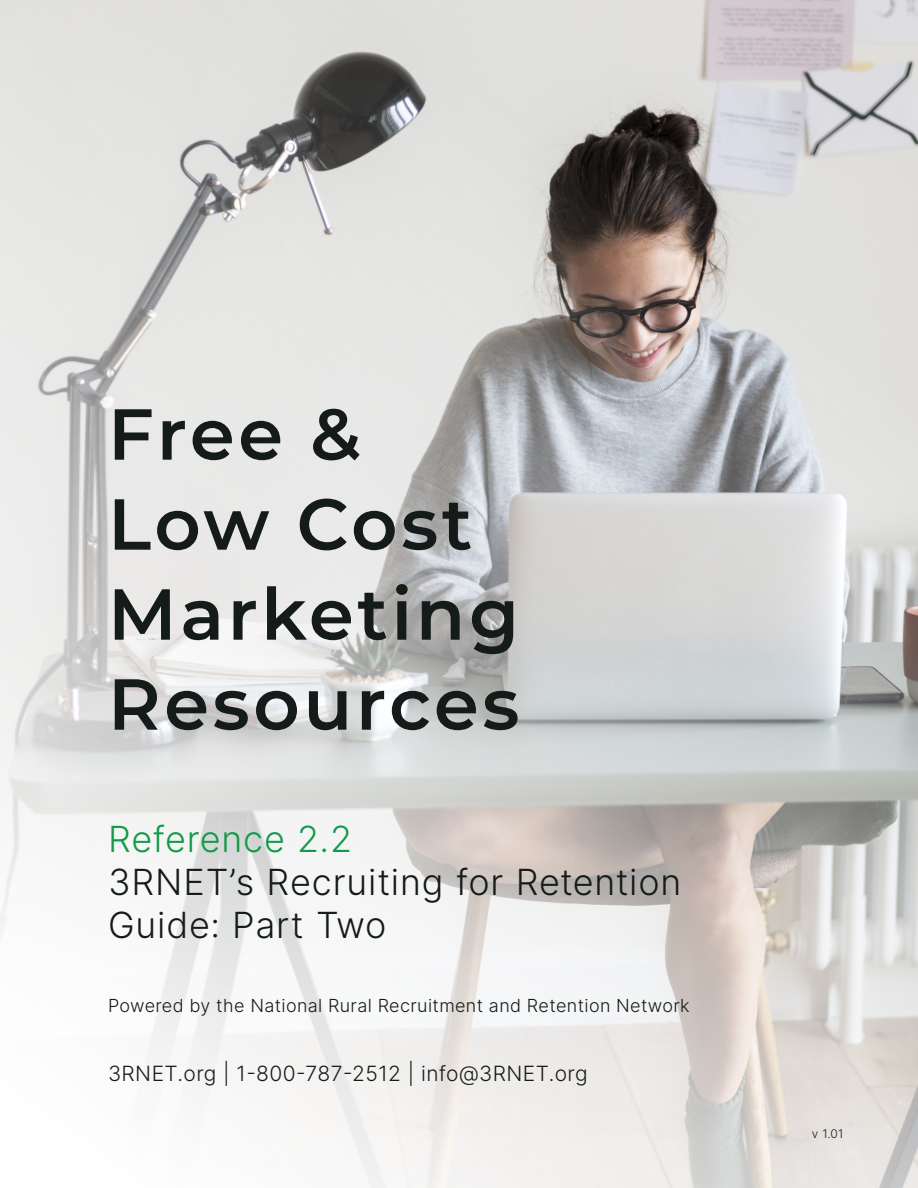
<style>
.page{position:relative;width:918px;height:1188px;background:#fff}
.page>*{position:absolute;margin:0;border:0;box-sizing:border-box;transform-origin:0 0}
.t1{font:600 72px/90px "Montserrat";letter-spacing:.05em;color:#151b18}
.t2{font:300 36px "Inter";letter-spacing:.025em;color:#151b18}
.t3{font:300 36px "Inter";letter-spacing:.02em;color:#119a48}
.t4{font:300 21px "Inter";letter-spacing:.02em;color:#151b18}
.t5{font:300 18px "Inter";letter-spacing:.02em;color:#151b18}
.t6{font:300 12px "Inter";color:#151b18}
</style>
<div class="page">
<img style="left:0;top:0;width:918px;height:1188px">
<p class="t1" style="left:108px;top:386px;width:254px">Free &amp;</p>
<p class="t1" style="left:108px;top:476px;width:413px">Low Cost<br>Marketing</p>
<p class="t1" style="left:108px;top:656px;width:413px">Resources</p>
<p class="t3" style="left:108px;top:813px;width:246px">Reference 2.2</p>
<p class="t2" style="left:108px;top:857px;width:575px">3RNET’s Recruiting for Retention</p>
<p class="t2" style="left:108px;top:900px;width:280px">Guide: Part Two</p>
<p class="t5" style="left:108px;top:993px;width:583px">Powered by the National Rural Recruitment and Retention Network</p>
<p class="t4" style="left:108px;top:1058px;width:481px">3RNET.org | 1-800-787-2512 | info@3RNET.org</p>
<p class="t6" style="left:812px;top:1125px;width:33px">v 1.01</p>
</div>
